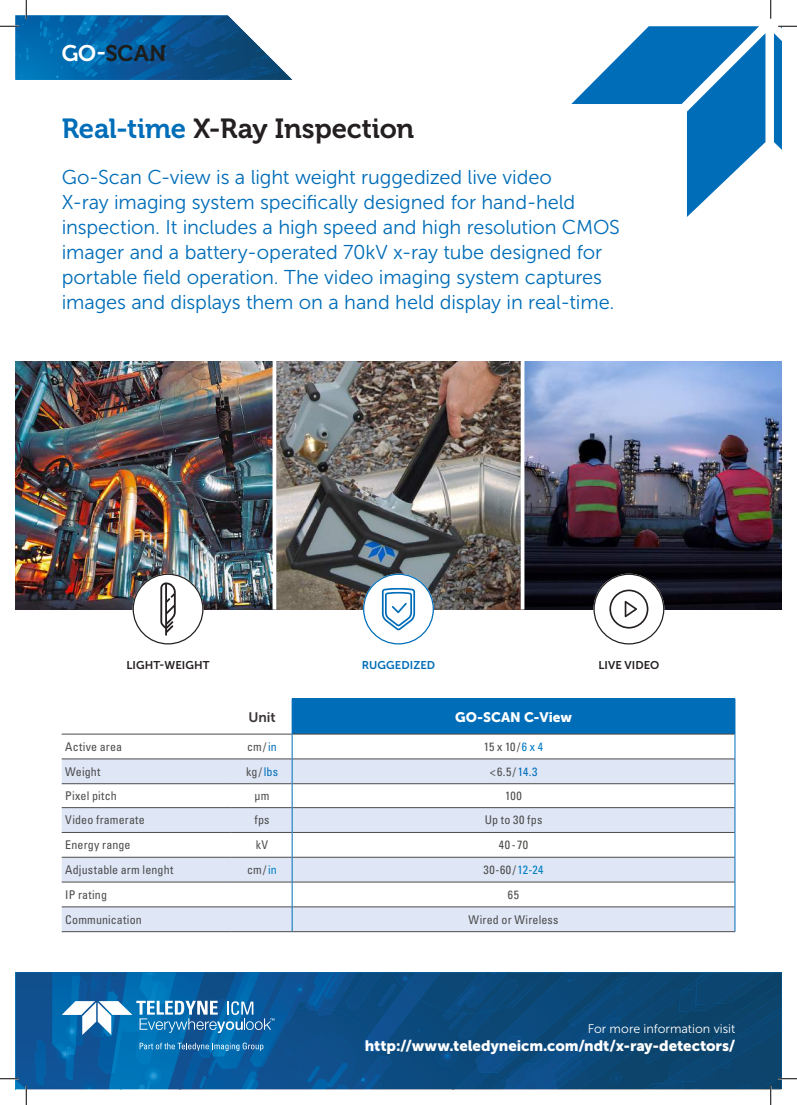
<style>
.page{position:relative;width:797px;height:1105px;background:#fff}
.page>*{position:absolute;margin:0;border:0;box-sizing:border-box;transform-origin:0 0}
.t1{font:27.5px "Museo 700";letter-spacing:-.005em;color:#241f21}
.t2{font:22.5px "Museo 700";color:#1d1d1b}
.t3{font:20px/25px "Museo Sans 300";letter-spacing:-.005em;color:#006db8}
.t4{font:15px "Museo Sans 900";letter-spacing:-.005em;color:#fff}
.t5{font:13.75px "Museo Sans 900";color:#fff}
.t6{font:13.75px "Museo Sans 700";color:#3b3538}
.t7{font:12.5px "Museo Sans 300";color:#fff}
.t8{font:condensed 12px "Univers LT Std";letter-spacing:.01em;color:#4b4b4a}
.t9{font:11.25px "Museo Sans 700";letter-spacing:.005em;color:#241f21}
.t10{font:11.25px "Museo Sans 700";letter-spacing:.005em;color:#006db8}
.s1{color:#fff}
.s2{color:#006db8}
.s3{color:#007ec3}
</style>
<div class="page">
<svg style="left:571px;top:26px;width:194px;height:191px"></svg>
<svg style="left:16px;top:972px;width:765px;height:117px;background:#0b4d83"></svg>
<img style="left:16px;top:361px;width:765px;height:248px">
<svg style="left:272px;top:361px;width:4px;height:248px"></svg>
<svg style="left:520px;top:361px;width:4px;height:248px"></svg>
<div style="left:133px;top:574px;width:70px;height:70px;background:#fff;border-radius:50%"></div>
<div style="left:363px;top:574px;width:71px;height:70px;background:#fff;border-radius:50%"></div>
<svg style="left:53px;top:1001px;width:221px;height:62px;background:#3080b8"></svg>
<div style="left:133px;top:574px;width:70px;height:70px;border:1px solid #241f21;border-radius:50%"></div>
<svg style="left:160px;top:582px;width:16px;height:54px"></svg>
<div style="left:363px;top:574px;width:71px;height:70px;border:1px solid #006db8;border-radius:50%"></div>
<svg style="left:382px;top:588px;width:33px;height:42px"></svg>
<div style="left:292px;top:699px;width:443px;height:35px;background:#006db8"></div>
<svg style="left:62px;top:735px;width:672px;height:24px"></svg>
<svg style="left:62px;top:760px;width:672px;height:171px;fill:#dfe7f7"></svg>
<svg style="left:62px;top:833px;width:672px;height:73px"></svg>
<hr style="left:62px;top:734px;width:170px;height:1px;background:#4b4b4a">
<hr style="left:232px;top:734px;width:60px;height:1px;background:#4b4b4a">
<hr style="left:292px;top:734px;width:442px;height:1px;background:#4b4b4a">
<hr style="left:62px;top:759px;width:170px;height:1px;background:#4b4b4a">
<hr style="left:232px;top:759px;width:60px;height:1px;background:#4b4b4a">
<hr style="left:292px;top:759px;width:442px;height:1px;background:#4b4b4a">
<hr style="left:62px;top:783px;width:170px;height:1px;background:#4b4b4a">
<hr style="left:232px;top:783px;width:60px;height:1px;background:#4b4b4a">
<hr style="left:292px;top:783px;width:442px;height:1px;background:#4b4b4a">
<hr style="left:62px;top:807px;width:170px;height:1px;background:#4b4b4a">
<hr style="left:232px;top:807px;width:60px;height:1px;background:#4b4b4a">
<hr style="left:292px;top:807px;width:442px;height:1px;background:#4b4b4a">
<hr style="left:62px;top:832px;width:170px;height:1px;background:#4b4b4a">
<hr style="left:232px;top:832px;width:60px;height:1px;background:#4b4b4a">
<hr style="left:292px;top:832px;width:442px;height:1px;background:#4b4b4a">
<hr style="left:62px;top:857px;width:170px;height:1px;background:#4b4b4a">
<hr style="left:232px;top:857px;width:60px;height:1px;background:#4b4b4a">
<hr style="left:292px;top:857px;width:442px;height:1px;background:#4b4b4a">
<hr style="left:62px;top:882px;width:170px;height:1px;background:#4b4b4a">
<hr style="left:232px;top:882px;width:60px;height:1px;background:#4b4b4a">
<hr style="left:292px;top:882px;width:442px;height:1px;background:#4b4b4a">
<hr style="left:62px;top:906px;width:170px;height:1px;background:#4b4b4a">
<hr style="left:232px;top:906px;width:60px;height:1px;background:#4b4b4a">
<hr style="left:292px;top:906px;width:442px;height:1px;background:#4b4b4a">
<hr style="left:62px;top:931px;width:170px;height:1px;background:#4b4b4a">
<hr style="left:232px;top:931px;width:60px;height:1px;background:#4b4b4a">
<hr style="left:292px;top:931px;width:443px;height:1px;background:#4b4b4a">
<svg style="left:292px;top:734px;width:1px;height:197px"></svg>
<svg style="left:734px;top:734px;width:1px;height:197px"></svg>
<div style="left:593px;top:574px;width:71px;height:70px;background:#fff;border-radius:50%"></div>
<div style="left:593px;top:574px;width:71px;height:70px;border:1px solid #241f21;border-radius:50%"></div>
<svg style="left:609px;top:590px;width:39px;height:38px"></svg>
<svg style="left:774px;top:25px;width:23px;height:125px"></svg>
<svg style="left:778px;top:1078px;width:19px;height:1px"></svg>
<svg style="left:0;top:0;width:292px;height:80px"></svg>
<svg style="left:0;top:1078px;width:27px;height:27px"></svg>
<svg style="left:770px;top:0;width:1px;height:19px"></svg>
<svg style="left:770px;top:1086px;width:1px;height:19px"></svg>
<p class="t2" style="left:62px;top:41px;width:106px"><span class="s1">GO-</span>SCAN</p>
<h1 class="t1" style="left:62px;top:113px;width:354px"><span class="s2">Real-time</span> X-Ray Inspection</h1>
<p class="t3" style="left:62px;top:165px;width:560px">Go-Scan C-view is a light weight ruggedized live video<br>X-ray imaging system specifically designed for hand-held inspection. It includes a high speed and high resolution CMOS imager and a battery-operated 70kV x-ray tube designed for portable field operation. The video imaging system captures images and displays them on a hand held display in real-time.</p>
<p class="t9" style="left:126px;top:659px;width:85px">LIGHT-WEIGHT</p>
<p class="t10" style="left:362px;top:659px;width:75px">RUGGEDIZED</p>
<p class="t9" style="left:598px;top:659px;width:63px">LIVE VIDEO</p>
<p class="t6" style="left:248px;top:709px;width:29px">Unit</p>
<p class="t5" style="left:455px;top:709px;width:118px">GO-SCAN C-View</p>
<p class="t8" style="left:65px;top:739px;width:58px">Active area</p>
<p class="t8" style="left:247px;top:739px;width:31px">cm/<span class="s2">in</span></p>
<p class="t8" style="left:484px;top:739px;width:61px">15 x 10/<span class="s3">6 x 4</span></p>
<p class="t8" style="left:65px;top:764px;width:37px">Weight</p>
<p class="t8" style="left:246px;top:764px;width:33px">kg/<span class="s2">lbs</span></p>
<p class="t8" style="left:489px;top:764px;width:49px">&lt;6.5/<span class="s2">14.3</span></p>
<p class="t8" style="left:65px;top:788px;width:53px">Pixel pitch</p>
<p class="t8" style="left:254px;top:788px;width:16px">µm</p>
<p class="t8" style="left:505px;top:788px;width:18px">100</p>
<p class="t8" style="left:65px;top:812px;width:81px">Video framerate</p>
<p class="t8" style="left:254px;top:812px;width:17px">fps</p>
<p class="t8" style="left:485px;top:812px;width:59px">Up to 30 fps</p>
<p class="t8" style="left:65px;top:837px;width:67px">Energy range</p>
<p class="t8" style="left:256px;top:837px;width:14px">kV</p>
<p class="t8" style="left:499px;top:837px;width:31px">40-70</p>
<p class="t8" style="left:65px;top:862px;width:110px">Adjustable arm lenght</p>
<p class="t8" style="left:247px;top:862px;width:31px">cm/<span class="s3">in</span></p>
<p class="t8" style="left:483px;top:862px;width:61px">30-60/<span class="s3">12-24</span></p>
<p class="t8" style="left:65px;top:887px;width:43px">IP rating</p>
<p class="t8" style="left:508px;top:887px;width:13px">65</p>
<p class="t8" style="left:65px;top:912px;width:78px">Communication</p>
<p class="t8" style="left:468px;top:912px;width:91px">Wired or Wireless</p>
<p class="t7" style="left:587px;top:1022px;width:149px">For more information visit</p>
<p class="t4" style="left:365px;top:1037px;width:372px">http://www.teledyneicm.com/ndt/x-ray-detectors/</p>
</div>
